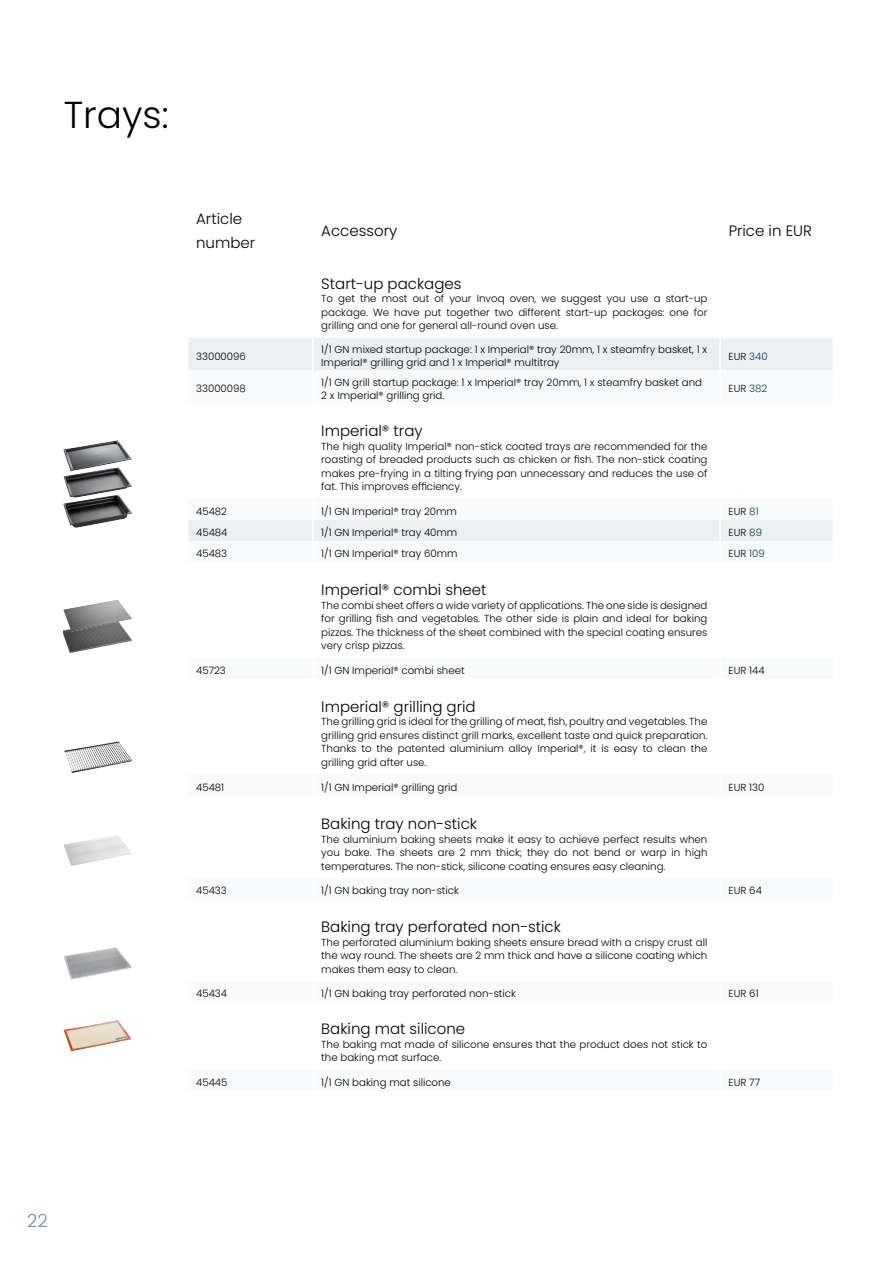
<style>
.page{position:relative;width:893px;height:1263px;background:#fff}
.page>*{position:absolute;margin:0;border:0;box-sizing:border-box;transform-origin:0 0}
.t1{font:300 37.5px "Poppins";color:#000}
.t2{font:300 18px "Poppins";color:#6e8a99}
.t3{font:300 15px/24px "Poppins";color:#000}
.t4{font:300 10.2px/13.5px "Poppins";color:#000;text-align:justify}
.s1{color:#033e52}
</style>
<div class="page">
<div style="left:188px;top:338px;width:645px;height:32px;background:#eceff2"></div>
<div style="left:188px;top:520px;width:645px;height:21px;background:#eceff2"></div>
<hr style="left:312px;top:338px;width:2px;height:33px;background:#fff">
<hr style="left:719px;top:338px;width:2px;height:33px;background:#fff">
<hr style="left:312px;top:520px;width:2px;height:21px;background:#fff">
<hr style="left:719px;top:520px;width:2px;height:21px;background:#fff">
<img style="left:63px;top:440px;width:69px;height:27px">
<img style="left:64px;top:467px;width:68px;height:28px">
<img style="left:63px;top:495px;width:69px;height:33px">
<img style="left:63px;top:632px;width:69px;height:21px">
<img style="left:63px;top:600px;width:69px;height:32px">
<img style="left:64px;top:741px;width:68px;height:32px">
<img style="left:63px;top:835px;width:69px;height:31px">
<img style="left:63px;top:947px;width:69px;height:32px">
<img style="left:63px;top:1020px;width:69px;height:31px">
<h1 class="t1" style="left:64px;top:93px;width:106px">Trays:</h1>
<h3 class="t3" style="left:196px;top:206px;width:61px">Article number</h3>
<h3 class="t3" style="left:321px;top:218px;width:78px">Accessory</h3>
<h3 class="t3" style="left:729px;top:218px;width:85px">Price in EUR</h3>
<h3 class="t3" style="left:321px;top:272px;width:142px">Start-up packages</h3>
<p class="t4" style="left:321px;top:292px;width:388px">To get the most out of your Invoq oven, we suggest you use a start-up package. We have put together two different start-up packages: one for grilling and one for general all-round oven use.</p>
<p class="t4" style="left:196px;top:349px;width:51px">33000096</p>
<p class="t4" style="left:321px;top:343px;width:387px">1/1 GN mixed startup package: 1 x Imperial® tray 20mm, 1 x steamfry basket, 1 x<br>Imperial® grilling grid and 1 x Imperial® multitray</p>
<p class="t4" style="left:729px;top:349px;width:41px">EUR <span class="s1">340</span></p>
<p class="t4" style="left:196px;top:382px;width:51px">33000098</p>
<p class="t4" style="left:321px;top:375px;width:382px">1/1 GN grill startup package: 1 x Imperial® tray 20mm, 1 x steamfry basket and<br>2 x Imperial® grilling grid.</p>
<p class="t4" style="left:729px;top:382px;width:40px">EUR <span class="s1">382</span></p>
<h3 class="t3" style="left:321px;top:419px;width:103px">Imperial® tray</h3>
<p class="t4" style="left:321px;top:439px;width:388px">The high quality Imperial® non-stick coated trays are recommended for the roasting of breaded products such as chicken or fish. The non-stick coating makes pre-frying in a tilting frying pan unnecessary and reduces the use of fat. This improves efficiency.</p>
<p class="t4" style="left:196px;top:504px;width:32px">45482</p>
<p class="t4" style="left:321px;top:504px;width:137px">1/1 GN Imperial® tray 20mm</p>
<p class="t4" style="left:729px;top:504px;width:31px">EUR <span class="s1">81</span></p>
<p class="t4" style="left:196px;top:525px;width:33px">45484</p>
<p class="t4" style="left:321px;top:525px;width:138px">1/1 GN Imperial® tray 40mm</p>
<p class="t4" style="left:729px;top:525px;width:35px">EUR <span class="s1">89</span></p>
<p class="t4" style="left:196px;top:547px;width:33px">45483</p>
<p class="t4" style="left:321px;top:547px;width:138px">1/1 GN Imperial® tray 60mm</p>
<p class="t4" style="left:729px;top:547px;width:38px">EUR <span class="s1">109</span></p>
<h3 class="t3" style="left:321px;top:578px;width:167px">Imperial® combi sheet</h3>
<p class="t4" style="left:321px;top:598px;width:388px">The combi sheet offers a wide variety of applications. The one side is designed for grilling fish and vegetables. The other side is plain and ideal for baking pizzas. The thickness of the sheet combined with the special coating ensures very crisp pizzas.</p>
<p class="t4" style="left:196px;top:663px;width:31px">45723</p>
<p class="t4" style="left:321px;top:663px;width:145px">1/1 GN Imperial® combi sheet</p>
<p class="t4" style="left:729px;top:663px;width:38px">EUR 144</p>
<h3 class="t3" style="left:321px;top:694px;width:156px">Imperial® grilling grid</h3>
<p class="t4" style="left:321px;top:715px;width:388px">The grilling grid is ideal for the grilling of meat, fish, poultry and vegetables. The grilling grid ensures distinct grill marks, excellent taste and quick preparation.<br>Thanks to the patented aluminium alloy Imperial®, it is easy to clean the grilling grid after use.</p>
<p class="t4" style="left:196px;top:780px;width:30px">45481</p>
<p class="t4" style="left:321px;top:780px;width:138px">1/1 GN Imperial® grilling grid</p>
<p class="t4" style="left:729px;top:780px;width:37px">EUR 130</p>
<h3 class="t3" style="left:321px;top:812px;width:157px">Baking tray non-stick</h3>
<p class="t4" style="left:321px;top:832px;width:388px">The aluminium baking sheets make it easy to achieve perfect results when you bake. The sheets are 2 mm thick; they do not bend or warp in high temperatures. The non-stick, silicone coating ensures easy cleaning.</p>
<p class="t4" style="left:196px;top:884px;width:32px">45433</p>
<p class="t4" style="left:321px;top:884px;width:139px">1/1 GN baking tray non-stick</p>
<p class="t4" style="left:729px;top:884px;width:35px">EUR 64</p>
<h3 class="t3" style="left:321px;top:915px;width:241px">Baking tray perforated non-stick</h3>
<p class="t4" style="left:321px;top:935px;width:388px">The perforated aluminium baking sheets ensure bread with a crispy crust all the way round. The sheets are 2 mm thick and have a silicone coating which makes them easy to clean.</p>
<p class="t4" style="left:196px;top:986px;width:33px">45434</p>
<p class="t4" style="left:321px;top:986px;width:196px">1/1 GN baking tray perforated non-stick</p>
<p class="t4" style="left:729px;top:986px;width:32px">EUR 61</p>
<h3 class="t3" style="left:321px;top:1017px;width:145px">Baking mat silicone</h3>
<p class="t4" style="left:321px;top:1037px;width:388px">The baking mat made of silicone ensures that the product does not stick to the baking mat surface.</p>
<p class="t4" style="left:196px;top:1075px;width:33px">45445</p>
<p class="t4" style="left:321px;top:1075px;width:131px">1/1 GN baking mat silicone</p>
<p class="t4" style="left:729px;top:1075px;width:33px">EUR 77</p>
<h2 class="t2" style="left:27px;top:1211px;width:22px">22</h2>
</div>
